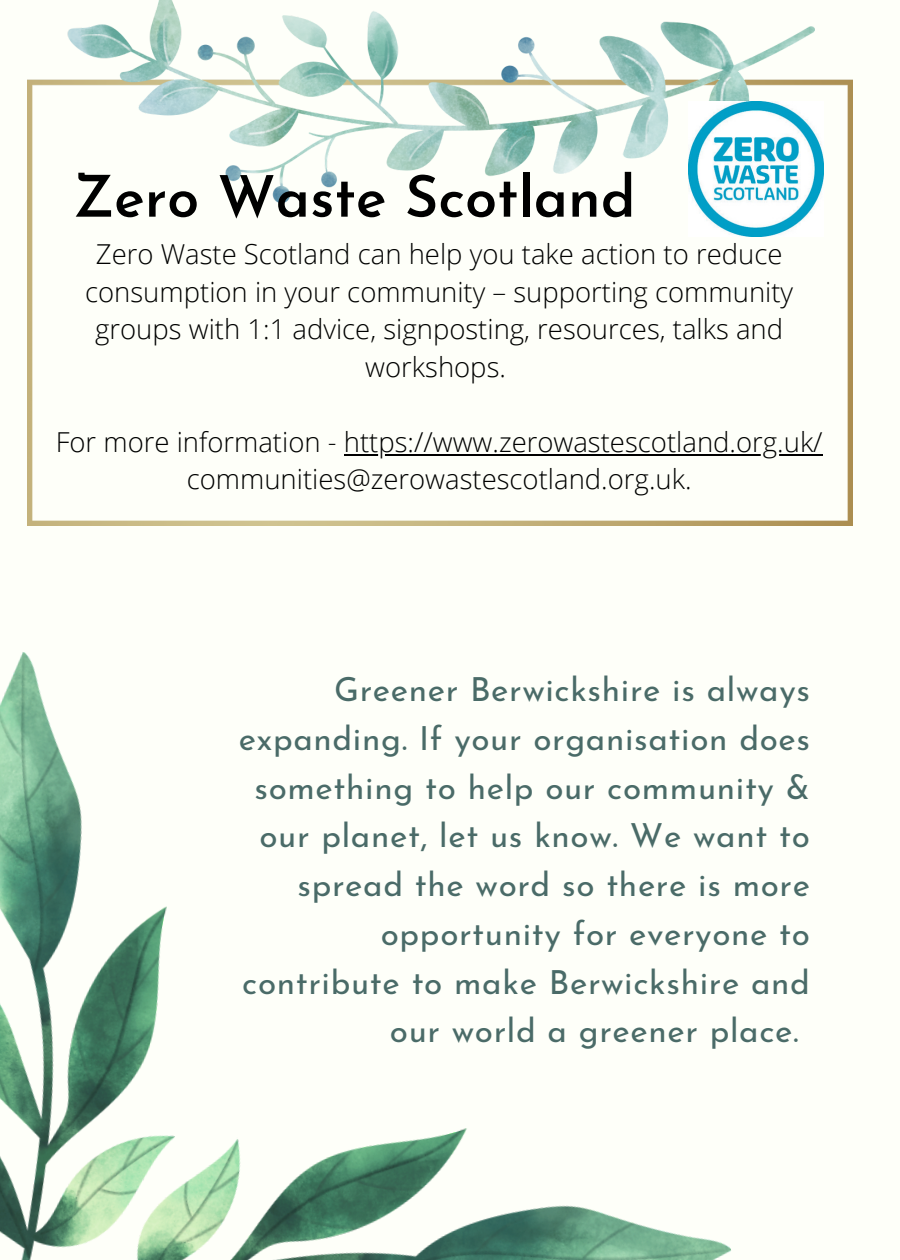
<style>
.page{position:relative;width:900px;height:1260px;background:#fefff9}
.page>*{position:absolute;margin:0;border:0;box-sizing:border-box;transform-origin:0 0}
.t1{font:600 57.5px "Josefin Sans";color:#000}
.t2{font:33.25px "Josefin Sans";letter-spacing:.02em;color:#4a6b68}
.t3{font:300 27.5px/37.5px "Open Sans";color:#000;text-align:center}
</style>
<div class="page">
<img style="left:27px;top:0;width:825px;height:526px">
<img style="left:689px;top:102px;width:135px;height:135px">
<hr style="left:344px;top:454px;width:479px;height:2px;background:#000">
<img style="left:260px;top:1128px;width:471px;height:132px">
<img style="left:0;top:652px;width:260px;height:608px">
<p class="t1" style="left:73px;top:174px;width:564px">Zero Waste Scotland</p>
<p class="t3" style="left:85px;top:235px;width:710px">Zero Waste Scotland can help you take action to reduce consumption in your community – supporting community groups with 1:1 advice, signposting, resources, talks and workshops.</p>
<p class="t3" style="left:56px;top:423px;width:768px">For more information - https://www.zerowastescotland.org.uk/ communities@zerowastescotland.org.uk.</p>
<p class="t2" style="left:334px;top:676px;width:477px">Greener Berwickshire is always</p>
<p class="t2" style="left:239px;top:725px;width:573px">expanding. If your organisation does</p>
<p class="t2" style="left:255px;top:774px;width:557px">something to help our community &amp;</p>
<p class="t2" style="left:259px;top:822px;width:552px">our planet, let us know. We want to</p>
<p class="t2" style="left:297px;top:871px;width:514px">spread the word so there is more</p>
<p class="t2" style="left:381px;top:920px;width:431px">opportunity for everyone to</p>
<p class="t2" style="left:242px;top:969px;width:569px">contribute to make Berwickshire and</p>
<p class="t2" style="left:390px;top:1017px;width:410px">our world a greener place.</p>
</div>
